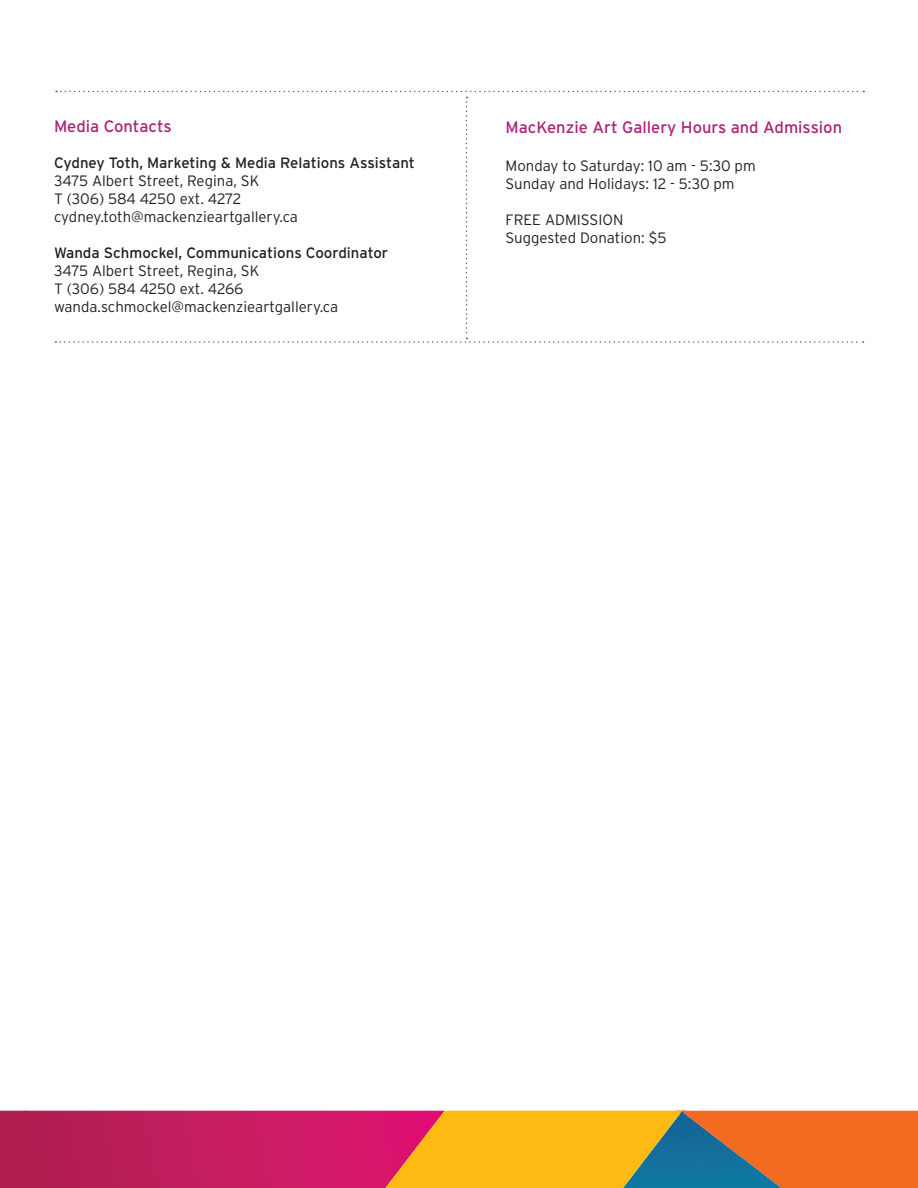
<style>
.page{position:relative;width:918px;height:1188px;background:#fff}
.page>*{position:absolute;margin:0;border:0;box-sizing:border-box;transform-origin:0 0}
.t1{font:16.5px "Interstate";color:#ad2377}
.t2{font:300 15px/18px "Interstate";color:#231f20}
.t3{font:15px "Interstate";color:#231f20}
.s1{font-weight:400}
</style>
<div class="page">
<svg style="left:0;top:1111px;width:918px;height:77px"></svg>
<svg style="left:55px;top:91px;width:809px;height:252px"></svg>
<p class="t1" style="left:54px;top:116px;width:119px">Media Contacts</p>
<p class="t2" style="left:54px;top:153px;width:362px"><span class="s1">Cydney Toth, Marketing &amp; Media Relations Assistant<br></span>3475 Albert Street, Regina, SK<br>T (306) 584 4250 ext. 4272</p>
<p class="t2" style="left:54px;top:207px;width:245px">cydney.toth@mackenzieartgallery.ca</p>
<p class="t3" style="left:54px;top:243px;width:336px">Wanda Schmockel, Communications Coordinator</p>
<p class="t2" style="left:54px;top:261px;width:207px">3475 Albert Street, Regina, SK<br>T (306) 584 4250 ext. 4266</p>
<p class="t2" style="left:54px;top:297px;width:286px">wanda.schmockel@mackenzieartgallery.ca</p>
<p class="t1" style="left:506px;top:117px;width:338px">MacKenzie Art Gallery Hours and Admission</p>
<p class="t2" style="left:506px;top:157px;width:252px">Monday to Saturday: 10 am - 5:30 pm</p>
<p class="t2" style="left:506px;top:175px;width:231px">Sunday and Holidays: 12 - 5:30 pm</p>
<p class="t2" style="left:506px;top:211px;width:162px">FREE ADMISSION<br>Suggested Donation: $5</p>
</div>
